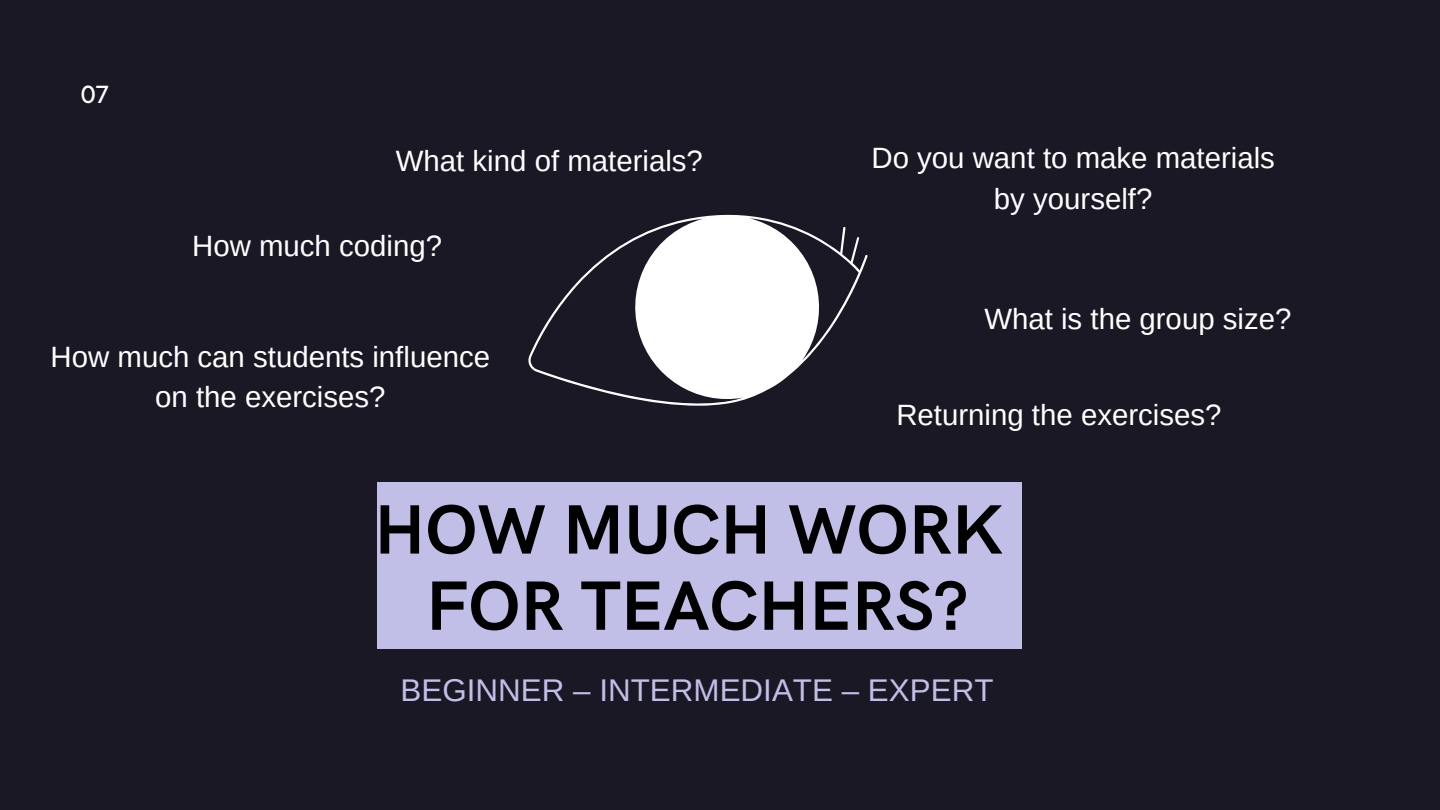
<style>
.page{position:relative;width:1440px;height:810px;background:#191824}
.page>*{position:absolute;margin:0;border:0;box-sizing:border-box;transform-origin:0 0}
.t1{font:700 70px/76.2px "HK Grotesk";color:#000;text-align:center}
.t2{font:31.4px "Arimo";color:#c1bee8}
.t3{font:29.4px/40.5px "Arimo";color:#fff;text-align:center}
.t4{font:500 25px "HK Grotesk";color:#fff}
</style>
<div class="page">
<div style="left:377px;top:482px;width:645px;height:167px;background:#c1bee8"></div>
<svg style="left:528px;top:214px;width:340px;height:192px"></svg>
<p class="t4" style="left:81px;top:81px;width:30px">07</p>
<p class="t3" style="left:396px;top:141px;width:309px">What kind of materials?</p>
<p class="t3" style="left:192px;top:226px;width:251px">How much coding?</p>
<p class="t3" style="left:51px;top:336px;width:441px">How much can students influence on the exercises?</p>
<p class="t3" style="left:871px;top:138px;width:405px">Do you want to make materials by yourself?</p>
<p class="t3" style="left:984px;top:299px;width:309px">What is the group size?</p>
<p class="t3" style="left:896px;top:394px;width:327px">Returning the exercises?</p>
<h1 class="t1" style="left:374px;top:494px;width:630px">HOW MUCH WORK<br>FOR TEACHERS?</h1>
<p class="t2" style="left:400px;top:672px;width:595px">BEGINNER – INTERMEDIATE – EXPERT</p>
</div>
